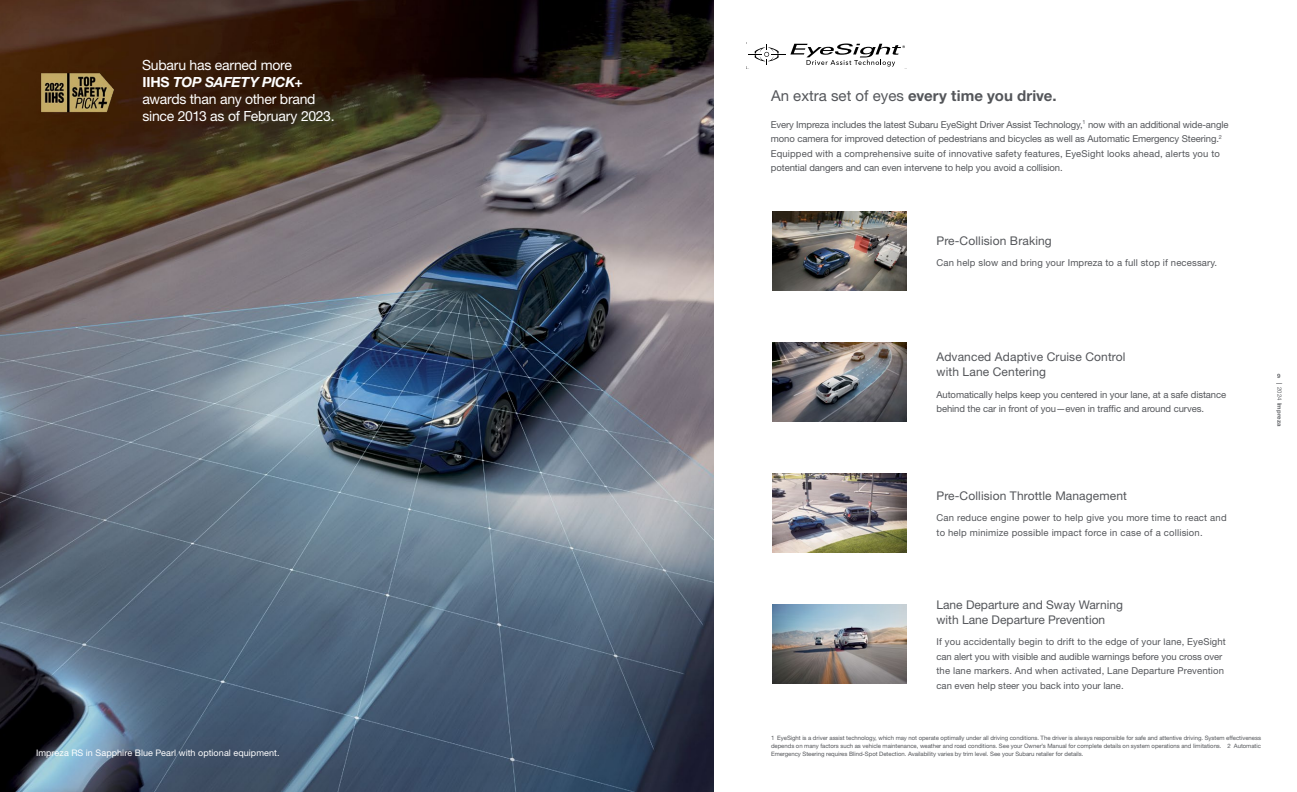
<style>
.page{position:relative;width:1297px;height:792px;background:#fff}
.page>*{position:absolute;margin:0;border:0;box-sizing:border-box;transform-origin:0 0}
.Headline{font:700 15px "Helvetica Neue LT Pro";letter-spacing:.005em;color:#54565a}
.t1{font:14px/16.8px "Helvetica Neue LT Pro";letter-spacing:-.02em;color:#fff}
.Subhead{font:12px/15px "Helvetica Neue LT Pro";letter-spacing:.01em;color:#54565a}
.Caption_1{font:9.5px/14.5px "Helvetica Neue LT Pro";letter-spacing:-.01em;color:#54565a}
.Caption_1-2{font:9.5px/14.5px "Helvetica Neue LT Pro";letter-spacing:.015em;color:#54565a}
.Caption_1-3{font:9.5px/14.5px "Helvetica Neue LT Pro";letter-spacing:.02em;color:#54565a}
.Cutline{font:9px "Helvetica Neue LT Pro";letter-spacing:.01em;color:#fff}
.Disclaimers{font:6px/8px "Helvetica Neue LT Pro";letter-spacing:-.005em;color:#54565a;text-align:justify}
.t2{font:700 6px "Helvetica Neue LT Pro";letter-spacing:.03em;color:#54565a}
.s1{font-weight:700}
.s2{font-weight:700;font-style:italic}
.s3{font-weight:400}
</style>
<div class="page">
<img style="left:0;top:0;width:713px;height:792px">
<img style="left:772px;top:605px;width:134px;height:79px">
<img style="left:772px;top:474px;width:134px;height:79px">
<img style="left:772px;top:212px;width:134px;height:79px">
<img style="left:772px;top:343px;width:134px;height:79px">
<svg style="left:746px;top:42px;width:159px;height:26px"></svg>
<img style="left:38px;top:69px;width:80px;height:47px">
<p class="t1" style="left:142px;top:57px;width:194px">Subaru has earned more<br><span class="s1">IIHS</span> <span class="s2">TOP SAFETY PICK+ </span>awards than any other brand since 2013 as of February 2023.</p>
<p class="Cutline" style="left:36px;top:747px;width:245px">Impreza RS in Sapphire Blue Pearl with optional equipment.</p>
<p class="Headline" style="left:770px;top:87px;width:287px"><span class="s3">An extra set of eyes</span> every time you drive.</p>
<p class="Caption_1" style="left:770px;top:117px;width:459px">Every Impreza includes the latest Subaru EyeSight Driver Assist Technology,<sup>1</sup> now with an additional wide-angle mono camera for improved detection of pedestrians and bicycles as well as Automatic Emergency Steering.<sup>2<br></sup>Equipped with a comprehensive suite of innovative safety features, EyeSight looks ahead, alerts you to potential dangers and can even intervene to help you avoid a collision.</p>
<p class="Subhead" style="left:936px;top:233px;width:117px">Pre-Collision Braking</p>
<p class="Caption_1-2" style="left:936px;top:256px;width:282px">Can help slow and bring your Impreza to a full stop if necessary.</p>
<p class="Subhead" style="left:936px;top:349px;width:190px">Advanced Adaptive Cruise Control with Lane Centering</p>
<p class="Caption_1" style="left:936px;top:387px;width:291px">Automatically helps keep you centered in your lane, at a safe distance behind the car in front of you—even in traffic and around curves.</p>
<p class="t2" style="left:1276px;top:372px;width:5px">9</p>
<p class="t2" style="left:1283px;top:383px;width:45px;rotate:90deg">| <span class="s3">2024</span> Impreza</p>
<p class="Subhead" style="left:936px;top:488px;width:192px">Pre-Collision Throttle Management</p>
<p class="Caption_1-3" style="left:936px;top:510px;width:291px">Can reduce engine power to help give you more time to react and to help minimize possible impact force in case of a collision.</p>
<p class="Subhead" style="left:936px;top:597px;width:188px">Lane Departure and Sway Warning with Lane Departure Prevention</p>
<p class="Caption_1-2" style="left:936px;top:634px;width:291px">If you accidentally begin to drift to the edge of your lane, EyeSight can alert you with visible and audible warnings before you cross over the lane markers. And when activated, Lane Departure Prevention can even help steer you back into your lane.</p>
<p class="Disclaimers" style="left:770px;top:734px;width:491px">1 EyeSight is a driver assist technology, which may not operate optimally under all driving conditions. The driver is always responsible for safe and attentive driving. System effectiveness depends on many factors such as vehicle maintenance, weather and road conditions. See your Owner’s Manual for complete details on system operations and limitations. 2 Automatic Emergency Steering requires Blind-Spot Detection. Availability varies by trim level. See your Subaru retailer for details.</p>
</div>
